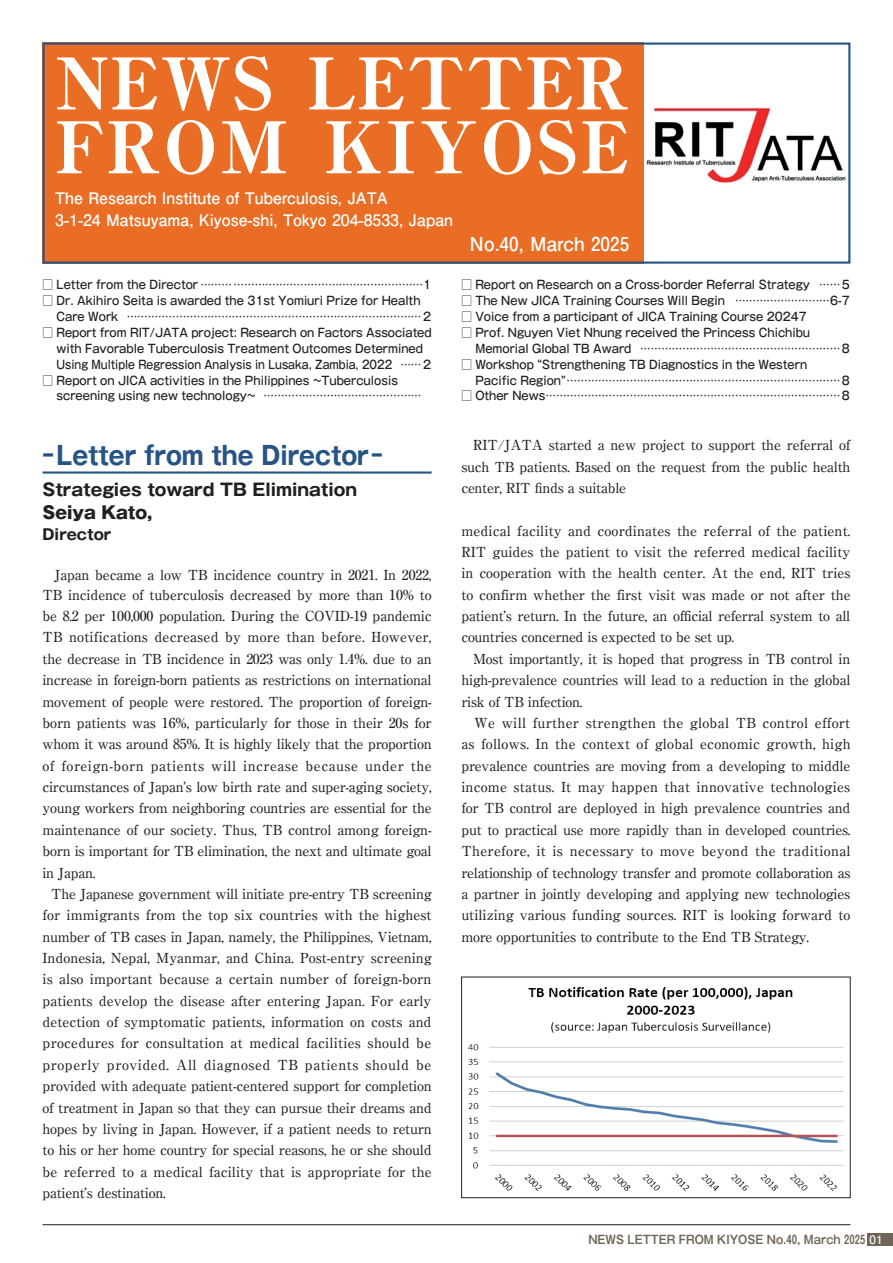
<style>
.page{position:relative;width:893px;height:1263px;background:#fff}
.page>*{position:absolute;margin:0;border:0;box-sizing:border-box;transform-origin:0 0}
.t1{font:800 71.25px/63.8px "Ryumin Pr 6 N";letter-spacing:.025em;color:#fff}
.t2{font:700 25.5px "Gothic MB101 Pr 6 N";color:#265484;scale:.91 1}
.t3{font:700 19.2px "Futo Go B101 Pr 6 N";color:#fff}
.t4{font:700 16.95px "Gothic MB101 Pr 6 N";color:#231f20}
.t5{font:800 16.95px "Gothic MB101 Pro";color:#231f20}
.t6{font:700 15.9px/22.4px "Futo Go B101 Pr 6 N";color:#fff}
.t7{font:700 14.85px "Gothic MB101 Pr 6 N";color:#231f20}
.t8{font:500 13.8px/21.3px "Ryumin Pr 6 N";letter-spacing:-.02em;color:#231f20;text-align:justify}
.t9{font:500 11.7px/15.9px "Gothic MB101 Pr 6 N";color:#231f20;scale:.9 1}
.t10{font:700 11.7px "Gothic MB101 Pr 6 N De";color:#716557;scale:.9 1}
.s1{font-family:"Futo Go B101 Pr 6 N";color:#fff}
</style>
<div class="page">
<div style="left:43px;top:43px;width:601px;height:221px;background:#e96d24"></div>
<div style="left:43px;top:43px;width:807px;height:221px;border:2px solid #265484"></div>
<div style="left:867px;top:1233px;width:26px;height:13px;background:#716557"></div>
<hr style="left:43px;top:1224px;width:807px;height:1px;background:#231f20">
<hr style="left:43px;top:471px;width:389px;height:3px;background:#265484">
<img style="left:646px;top:107px;width:200px;height:76px">
<div style="left:461px;top:977px;width:389px;height:221px;border:1px solid #231f20"></div>
<img style="left:468px;top:987px;width:376px;height:205px">
<h1 class="t1" style="left:55px;top:48px;width:576px">NEWS LETTER<br>FROM KIYOSE</h1>
<p class="t6" style="left:55px;top:186px;width:399px">The Research Institute of Tuberculosis, JATA<br>3-1-24 Matsuyama, Kiyose-shi, Tokyo 204-8533, Japan</p>
<h3 class="t3" style="left:469px;top:229px;width:161px">No.40, March 2025</h3>
<p class="t9" style="left:43px;top:276px;width:433px">□ Letter from the Director ……… ………………………………………………1</p>
<p class="t9" style="left:57px;top:292px;width:418px;text-indent:-14px">□ Dr. Akihiro Seita is awarded the 31st Yomiuri Prize for Health<br>Care Work ………………………………………………………………………… 2</p>
<p class="t9" style="left:57px;top:324px;width:418px;text-indent:-14px">□ Report from RIT/JATA project: Research on Factors Associated with Favorable Tuberculosis Treatment Outcomes Determined<br>Using Multiple Regression Analysis in Lusaka, Zambia, 2022 …… 2</p>
<p class="t9" style="left:57px;top:371px;width:407px;text-indent:-14px">□ Report on JICA activities in the Philippines ~Tuberculosis screening using new technology~ ………………………………………</p>
<h2 class="t2" style="left:43px;top:434px;width:375px">-Letter from the Director-</h2>
<p class="t4" style="left:43px;top:475px;width:316px">Strategies toward TB Elimination</p>
<p class="t5" style="left:43px;top:498px;width:111px">Seiya Kato,</p>
<p class="t7" style="left:43px;top:522px;width:70px">Director</p>
<p class="t8" style="left:43px;top:564px;width:391px;line-height:19.8px;text-align:right">Japan became a low TB incidence country in 2021. In 2022,<br>TB incidence of tuberculosis decreased by more than 10% to</p>
<p class="t8" style="left:43px;top:605px;width:391px">be 8.2 per 100,000 population. During the COVID-19 pandemic TB notifications decreased by more than before. However, the decrease in TB incidence in 2023 was only 1.4%. due to an increase in foreign-born patients as restrictions on international movement of people were restored. The proportion of foreign&shy;born patients was 16%, particularly for those in their 20s for whom it was around 85%. It is highly likely that the proportion of foreign-born patients will increase because under the circumstances of Japan’s low birth rate and super-aging society, young workers from neighboring countries are essential for the maintenance of our society. Thus, TB control among foreign&shy;born is important for TB elimination, the next and ultimate goal in Japan.</p>
<p class="t8" style="left:43px;top:882px;width:391px;text-indent:9px">The Japanese government will initiate pre-entry TB screening for immigrants from the top six countries with the highest number of TB cases in Japan, namely, the Philippines, Vietnam, Indonesia, Nepal, Myanmar, and China. Post-entry screening is also important because a certain number of foreign-born patients develop the disease after entering Japan. For early detection of symptomatic patients, information on costs and procedures for consultation at medical facilities should be properly provided. All diagnosed TB patients should be provided with adequate patient-centered support for completion of treatment in Japan so that they can pursue their dreams and hopes by living in Japan. However, if a patient needs to return to his or her home country for special reasons, he or she should be referred to a medical facility that is appropriate for the patient’s destination.</p>
<p class="t9" style="left:461px;top:276px;width:433px">□ Report on Research on a Cross-border Referral Strategy …… 5</p>
<p class="t9" style="left:461px;top:292px;width:433px">□ The New JICA Training Courses Will Begin ………………………6-7</p>
<p class="t9" style="left:461px;top:308px;width:385px">□ Voice from a participant of JICA Training Course 20247</p>
<p class="t9" style="left:475px;top:324px;width:418px;text-indent:-14px">□ Prof. Nguyen Viet Nhung received the Princess Chichibu<br>Memorial Global TB Award ………………………………………………… 8</p>
<p class="t9" style="left:475px;top:355px;width:418px;text-indent:-14px">□ Workshop “Strengthening TB Diagnostics in the Western<br>Pacific Region”…………………………………………………………………… 8</p>
<p class="t9" style="left:461px;top:387px;width:433px">□ Other News………………………………………………………………………… 8</p>
<p class="t8" style="left:461px;top:434px;width:391px;text-indent:12px">RIT/JATA started a new project to support the referral of such TB patients. Based on the request from the public health center, RIT finds a suitable</p>
<p class="t8" style="left:461px;top:519px;width:391px">medical facility and coordinates the referral of the patient.<br>RIT guides the patient to visit the referred medical facility in cooperation with the health center. At the end, RIT tries to confirm whether the first visit was made or not after the patient’s return. In the future, an official referral system to all countries concerned is expected to be set up.</p>
<p class="t8" style="left:461px;top:647px;width:391px;text-indent:12px">Most importantly, it is hoped that progress in TB control in high-prevalence countries will lead to a reduction in the global risk of TB infection.</p>
<p class="t8" style="left:461px;top:711px;width:391px;text-indent:13px">We will further strengthen the global TB control effort as follows. In the context of global economic growth, high prevalence countries are moving from a developing to middle income status. It may happen that innovative technologies for TB control are deployed in high prevalence countries and put to practical use more rapidly than in developed countries.<br>Therefore, it is necessary to move beyond the traditional relationship of technology transfer and promote collaboration as a partner in jointly developing and applying new technologies utilizing various funding sources. RIT is looking forward to more opportunities to contribute to the End TB Strategy.</p>
<p class="t10" style="left:588px;top:1229px;width:328px">NEWS LETTER FROM KIYOSE No.40, March 2025 <span class="s1">01</span></p>
</div>
